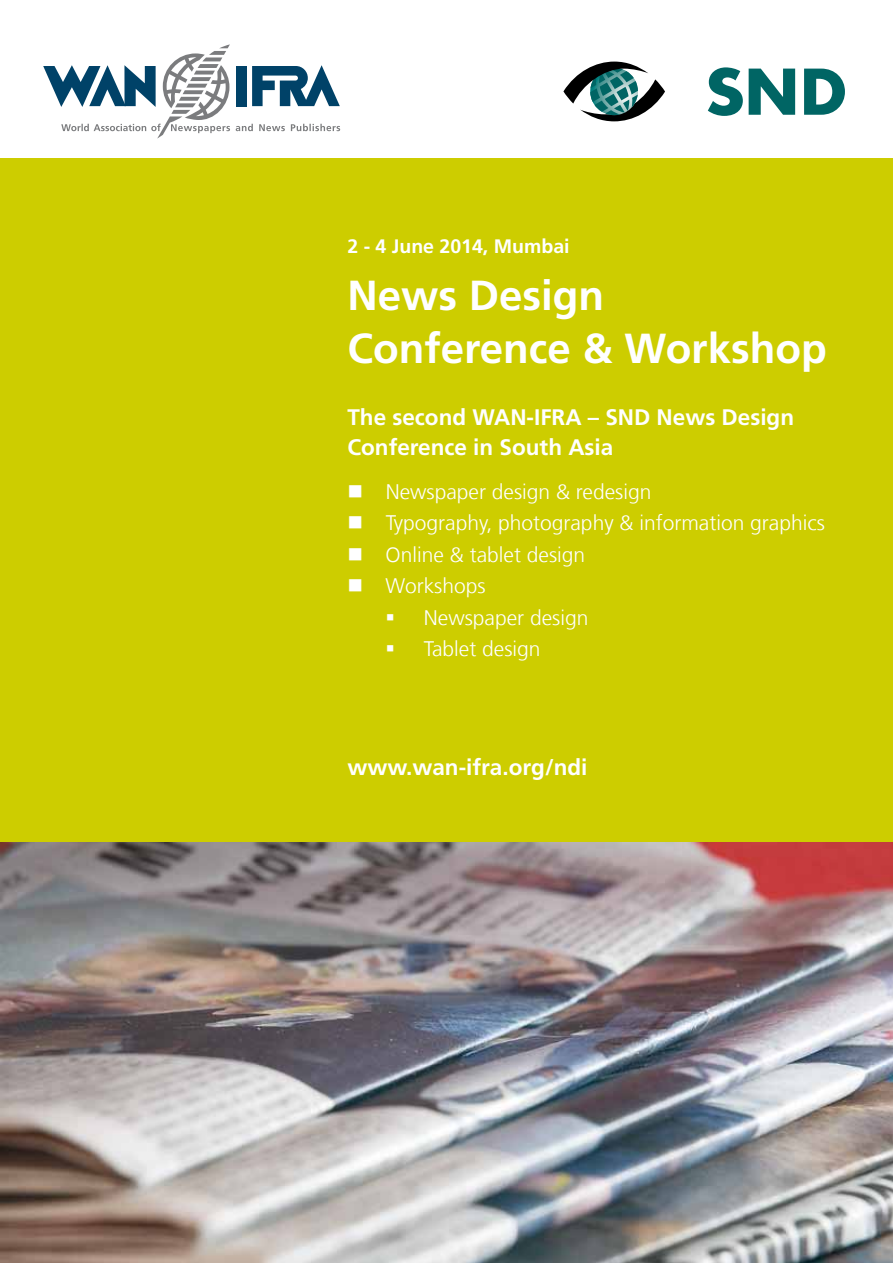
<style>
.page{position:relative;width:893px;height:1263px;background:#fff}
.page>*{position:absolute;margin:0;border:0;box-sizing:border-box;transform-origin:0 0}
.t1{font:700 42px/52.5px "Frutiger LT Com";color:#fff}
.t2{font:700 22.5px/30px "Frutiger LT Com";color:#fff}
.t3{font:300 21px "Frutiger LT Com";color:#fff}
.t4{font:700 19.5px "Frutiger LT Com";color:#fff}
</style>
<div class="page">
<img style="left:0;top:842px;width:893px;height:421px">
<div style="left:0;top:159px;width:893px;height:683px;background:#cdcd00"></div>
<svg style="left:43px;top:44px;width:297px;height:95px"></svg>
<svg style="left:708px;top:67px;width:137px;height:49px"></svg>
<svg style="left:563px;top:62px;width:102px;height:59px"></svg>
<p class="t4" style="left:347px;top:235px;width:224px">2 - 4 June 2014, Mumbai</p>
<h1 class="t1" style="left:347px;top:269px;width:481px">News Design<br>Conference &amp; Workshop</h1>
<p class="t2" style="left:347px;top:402px;width:448px">The second WAN-IFRA – SND News Design<br>Conference in South Asia</p>
<p class="t3" style="left:386px;top:479px;width:267px">Newspaper design &amp; redesign</p>
<p class="t3" style="left:386px;top:511px;width:441px">Typography, photography &amp; information graphics</p>
<p class="t3" style="left:386px;top:542px;width:201px">Online &amp; tablet design</p>
<p class="t3" style="left:386px;top:574px;width:101px">Workshops</p>
<p class="t3" style="left:424px;top:605px;width:166px">Newspaper design</p>
<p class="t3" style="left:424px;top:637px;width:118px">Tablet design</p>
<p class="t2" style="left:347px;top:752px;width:242px">www.wan-ifra.org/ndi</p>
</div>
